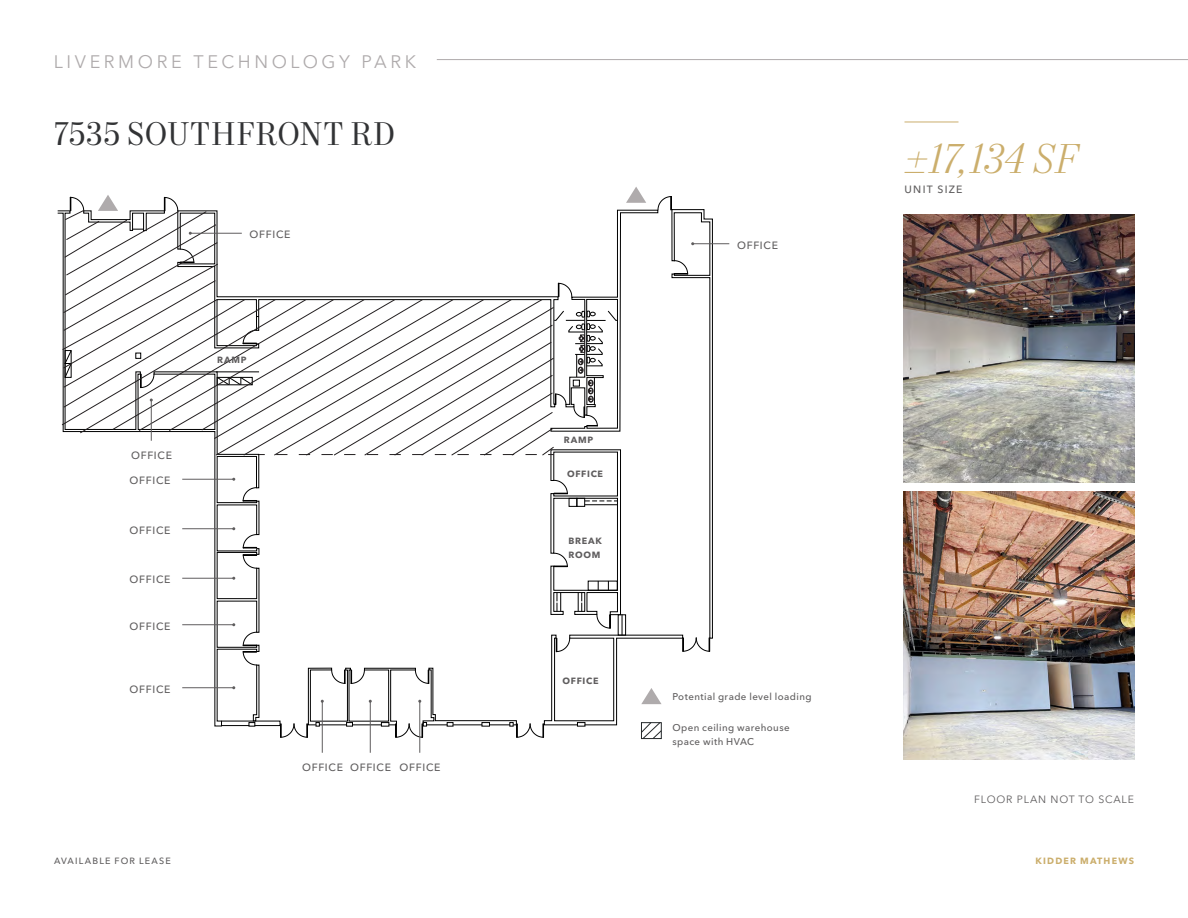
<style>
.page{position:relative;width:1188px;height:918px;background:#fff}
.page>*{position:absolute;margin:0;border:0;box-sizing:border-box;transform-origin:0 0}
.t1{font:italic 300 42px "Mort Modern 07";letter-spacing:-.015em;color:#cbae6c}
.t2{font:33px "Mort Modern 08";letter-spacing:.005em;color:#323335}
.t3{font:18px "Avenir Next LT Pro";letter-spacing:.2em;color:#afabac}
.t4{font:500 10.5px "Avenir Next LT Pro";letter-spacing:.07em;color:#5f5d5e}
.t5{font:10.5px "Avenir Next LT Pro";letter-spacing:.08em;color:#5f5d5e}
.t6{font:500 10.5px "Avenir Next LT Pro";letter-spacing:.12em;color:#5f5d5e}
.t7{font:500 9.75px/13.5px "Avenir Next LT Pro";letter-spacing:.04em;color:#5f5d5e}
.t8{font:700 9px/13.5px "Avenir Next LT Pro";letter-spacing:.08em;color:#5f5d5e}
.t9{font:500 9px "Avenir Next LT Pro";letter-spacing:.13em;color:#5f5d5e}
.t10{font:700 9px "Avenir Next LT Pro";letter-spacing:.13em;color:#cbae6c}
</style>
<div class="page">
<hr style="left:904px;top:122px;width:54px;height:1px;background:#cbae6c">
<img style="left:904px;top:214px;width:231px;height:268px">
<img style="left:904px;top:492px;width:231px;height:268px">
<hr style="left:693px;top:243px;width:36px;height:1px;background:#5f5d5e">
<hr style="left:322px;top:701px;width:1px;height:52px;background:#5f5d5e">
<hr style="left:370px;top:701px;width:1px;height:52px;background:#5f5d5e">
<hr style="left:419px;top:701px;width:1px;height:52px;background:#5f5d5e">
<svg style="left:61px;top:187px;width:652px;height:552px"></svg>
<hr style="left:437px;top:59px;width:751px;height:1px;background:#afabac">
<h3 class="t3" style="left:54px;top:51px;width:364px">LIVERMORE TECHNOLOGY PARK</h3>
<h2 class="t2" style="left:54px;top:114px;width:343px">7535 SOUTHFRONT RD</h2>
<p class="t4" style="left:250px;top:228px;width:42px">OFFICE</p>
<p class="t4" style="left:131px;top:449px;width:42px">OFFICE</p>
<p class="t4" style="left:130px;top:474px;width:42px">OFFICE</p>
<p class="t4" style="left:130px;top:524px;width:42px">OFFICE</p>
<p class="t4" style="left:130px;top:573px;width:42px">OFFICE</p>
<p class="t4" style="left:130px;top:620px;width:42px">OFFICE</p>
<p class="t4" style="left:130px;top:683px;width:42px">OFFICE</p>
<p class="t8" style="left:217px;top:353px;width:31px">RAMP</p>
<p class="t4" style="left:302px;top:761px;width:42px">OFFICE</p>
<p class="t4" style="left:350px;top:761px;width:92px">OFFICE OFFICE</p>
<p class="t4" style="left:737px;top:239px;width:42px">OFFICE</p>
<p class="t8" style="left:564px;top:433px;width:31px">RAMP</p>
<p class="t8" style="left:567px;top:467px;width:38px">OFFICE</p>
<p class="t8" style="left:569px;top:534px;width:35px">BREAK<br>ROOM</p>
<p class="t8" style="left:562px;top:674px;width:38px">OFFICE</p>
<p class="t7" style="left:672px;top:690px;width:141px">Potential grade level loading</p>
<p class="t7" style="left:672px;top:721px;width:119px">Open ceiling warehouse space with HVAC</p>
<h1 class="t1" style="left:904px;top:133px;width:174px">±17,134 SF</h1>
<p class="t6" style="left:904px;top:183px;width:60px">UNIT SIZE</p>
<p class="t5" style="left:974px;top:793px;width:161px">FLOOR PLAN NOT TO SCALE</p>
<p class="t9" style="left:54px;top:855px;width:118px">AVAILABLE FOR LEASE</p>
<p class="t10" style="left:1036px;top:855px;width:100px">KIDDER MATHEWS</p>
</div>
